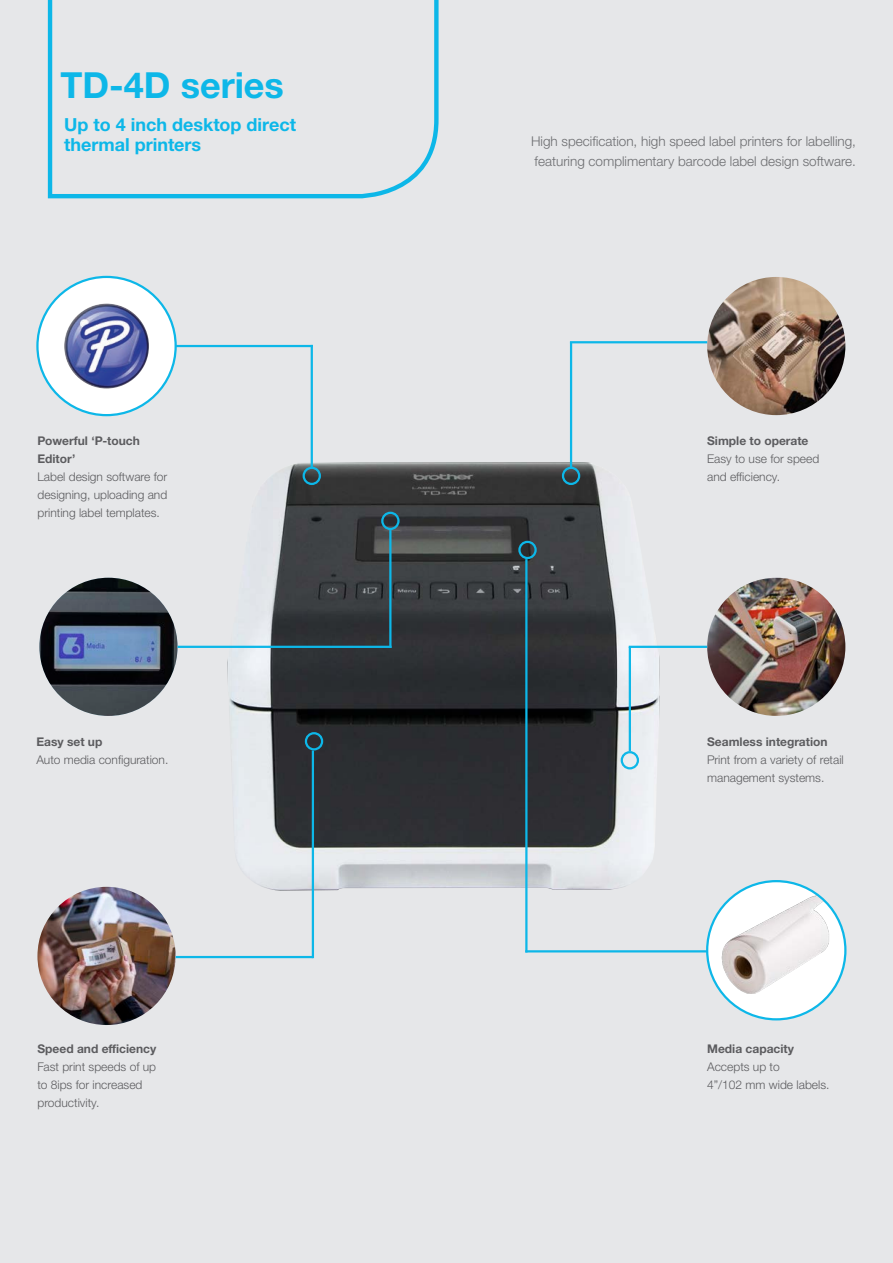
<style>
.page{position:relative;width:893px;height:1263px;background:#e6e7e9}
.page>*{position:absolute;margin:0;border:0;box-sizing:border-box;transform-origin:0 0}
.t1{font:700 36px "Helvetica Neue LTW1 G";color:#0db7e8}
.Bullets{font:700 18px/19.5px "Helvetica Neue LTW1 G";color:#0db7e8}
.Bullets-2{font:300 13.5px/19.5px "Helvetica Neue LTW1 G";color:#6c6d70}
.t2{font:300 12px/18px "Helvetica Neue LTW1 G";color:#5c5c5f}
.t3{font:700 12px/18px "Helvetica Neue LTW1 G";color:#5c5c5f}
.s1{font-weight:700}
</style>
<div class="page">
<img style="left:175px;top:463px;width:535px;height:429px">
<div style="left:37px;top:277px;width:139px;height:138px;background:#fff;border-radius:50%"></div>
<img style="left:707px;top:277px;width:138px;height:138px;border-radius:69px">
<img style="left:37px;top:887px;width:139px;height:138px;border-radius:69px">
<img style="left:707px;top:881px;width:138px;height:138px;border-radius:69px">
<img style="left:707px;top:578px;width:138px;height:138px;border-radius:69px">
<img style="left:64px;top:304px;width:85px;height:84px;border-radius:42px">
<hr style="left:629px;top:646px;width:78px;height:2px;background:#0db7e8">
<div style="left:621px;top:751px;width:18px;height:18px;border:2px solid #0db7e8;border-radius:50%"></div>
<hr style="left:629px;top:647px;width:2px;height:104px;background:#0db7e8">
<hr style="left:176px;top:345px;width:137px;height:2px;background:#0db7e8">
<div style="left:303px;top:467px;width:18px;height:18px;border:2px solid #0db7e8;border-radius:50%"></div>
<hr style="left:311px;top:345px;width:2px;height:122px;background:#0db7e8">
<hr style="left:525px;top:950px;width:182px;height:2px;background:#0db7e8">
<hr style="left:525px;top:559px;width:2px;height:393px;background:#0db7e8">
<div style="left:518px;top:541px;width:19px;height:18px;border:2px solid #0db7e8;border-radius:50%"></div>
<hr style="left:570px;top:341px;width:137px;height:2px;background:#0db7e8">
<hr style="left:570px;top:342px;width:2px;height:126px;background:#0db7e8">
<div style="left:562px;top:467px;width:18px;height:18px;border:2px solid #0db7e8;border-radius:50%"></div>
<hr style="left:176px;top:956px;width:137px;height:2px;background:#0db7e8">
<hr style="left:312px;top:750px;width:2px;height:208px;background:#0db7e8">
<div style="left:305px;top:732px;width:18px;height:18px;border:2px solid #0db7e8;border-radius:50%"></div>
<img style="left:39px;top:578px;width:139px;height:138px;border-radius:69px">
<hr style="left:178px;top:646px;width:213px;height:2px;background:#0db7e8">
<hr style="left:389px;top:530px;width:2px;height:118px;background:#0db7e8">
<div style="left:381px;top:512px;width:19px;height:18px;border:2px solid #0db7e8;border-radius:50%"></div>
<svg style="left:47px;top:0;width:392px;height:199px"></svg>
<p class="t1" style="left:61px;top:63px;width:225px">TD-4D series</p>
<p class="Bullets" style="left:64px;top:115px;width:234px">Up to 4 inch desktop direct thermal printers</p>
<p class="t3" style="left:37px;top:432px;width:104px">Powerful P‘ -touch<br>Editor‘</p>
<p class="t2" style="left:37px;top:468px;width:131px;text-align:justify">Label design software for designing, uploading and printing label templates.</p>
<p class="t2" style="left:36px;top:733px;width:134px"><span class="s1">Easy set up<br></span>Auto media configuration.</p>
<p class="t3" style="left:37px;top:1040px;width:120px">Speed and efficiency</p>
<p class="t2" style="left:37px;top:1058px;width:120px">Fast print speeds of up to 8ips for increased productivity.</p>
<p class="Bullets-2" style="left:531px;top:132px;width:326px">High specification, high speed label printers for labelling, featuring complimentary barcode label design software.</p>
<p class="t3" style="left:707px;top:432px;width:103px">Simple to operate</p>
<p class="t2" style="left:707px;top:450px;width:114px">Easy to use for speed and efficiency.</p>
<p class="t3" style="left:707px;top:733px;width:122px">Seamless integration</p>
<p class="t2" style="left:707px;top:751px;width:138px">Print from a variety of retail management systems.</p>
<p class="t3" style="left:707px;top:1040px;width:88px">Media capacity</p>
<p class="t2" style="left:707px;top:1058px;width:124px">Accepts up to<br>”4 /102 mm wide labels.</p>
</div>
